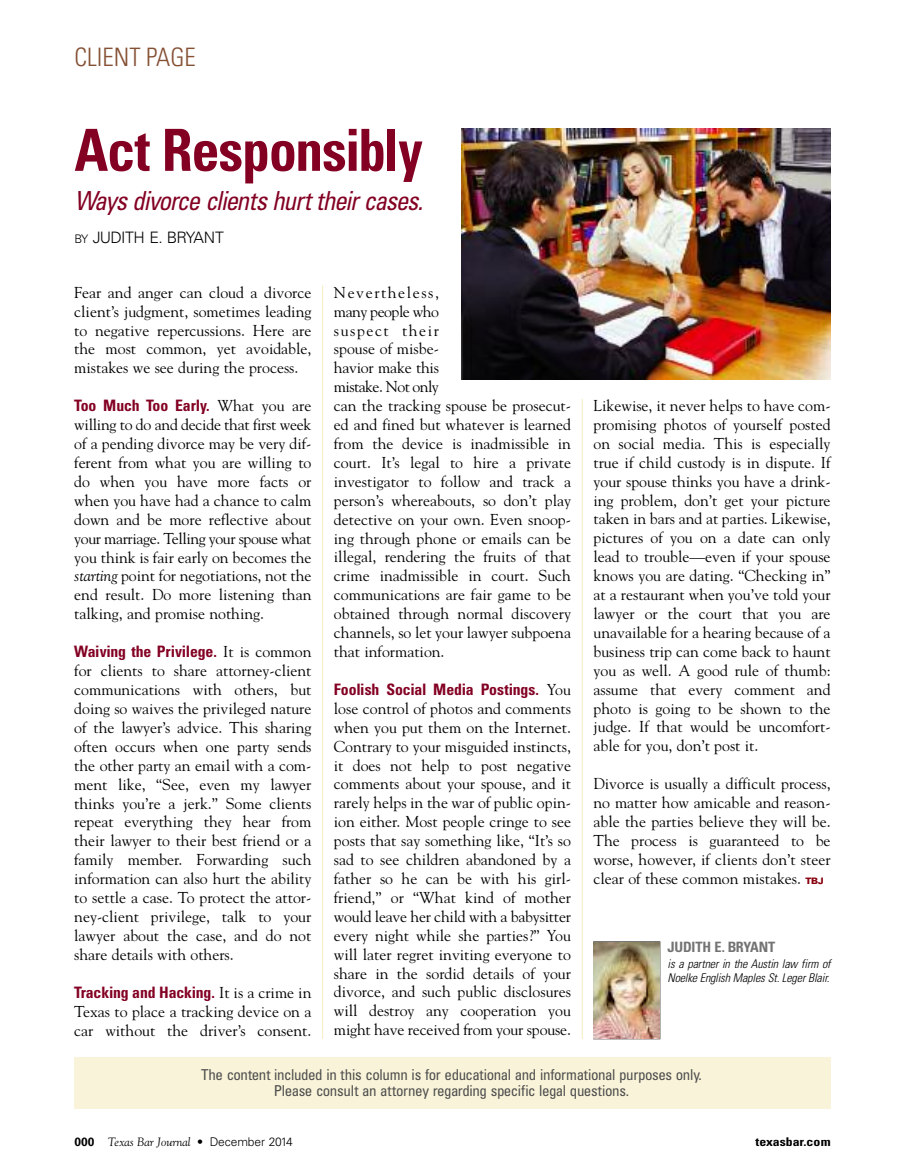
<style>
.page{position:relative;width:905px;height:1175px;background:#fff}
.page>*{position:absolute;margin:0;border:0;box-sizing:border-box;transform-origin:0 0}
.t1{font:700 condensed 58.2px "Univers";letter-spacing:-.02em;color:#830023;scale:.96 1}
.t2{font:italic condensed 26.25px "Univers";letter-spacing:-.05em;color:#830023;scale:.96 1}
.t3{font:300 condensed 25.35px "Univers";color:#855034}
.t4{font:15.75px/18.9px "Goudy";color:#000;text-align:justify}
.t5{font:700 condensed 15.75px "Univers";letter-spacing:-.01em;color:#830023}
.t6{font:300 15.75px "Univers";letter-spacing:-.04em;color:#000}
.t7{font:condensed 15px/16.5px "Univers";letter-spacing:-.03em;color:#4d4d4d;text-align:center}
.t8{font:700 condensed 14.25px "Univers";letter-spacing:-.01em;color:#737373}
.t9{font:italic 300 condensed 12px/14.4px "Univers";letter-spacing:-.01em;color:#000}
.t10{font:italic 12px "Goudy";color:#000}
.t11{font:700 condensed 12px "Univers";color:#000;scale:1.15 1}
.s1{font-size:11.85px}
.s2{font-family:"Goudy";font-weight:400;font-stretch:normal;color:#000}
.s3{font-style:italic}
.s4{font-family:"Folio";font-weight:700;font-size:9px;color:#88000d}
.s5{font-family:"Univers";font-weight:700;font-style:normal}
.s6{font-family:"Univers";font-weight:300;font-style:normal}
</style>
<div class="page">
<div style="left:74px;top:1057px;width:756px;height:51px;background:#f9f4d9"></div>
<hr style="left:322px;top:285px;width:1px;height:754px;background:#f5ecbf">
<hr style="left:582px;top:399px;width:1px;height:640px;background:#f5ecbf">
<img style="left:594px;top:942px;width:65px;height:96px">
<img style="left:461px;top:129px;width:369px;height:250px">
<h3 class="t3" style="left:74px;top:47px;width:123px">CLIENT PAGE</h3>
<h1 class="t1" style="left:74px;top:129px;width:364px">Act Responsibly</h1>
<h2 class="t2" style="left:74px;top:191px;width:365px">Ways divorce clients hurt their cases.</h2>
<p class="t6" style="left:74px;top:231px;width:151px"><span class="s1">BY</span> JUDITH E. BRYANT</p>
<p class="t4" style="left:74px;top:283px;width:239px">Fear and anger can cloud a divorce client’s judgment, sometimes leading to negative repercussions. Here are the most common, yet avoidable, mistakes we see during the process.</p>
<p class="t5" style="left:74px;top:400px;width:239px">Too Much Too Early. <span class="s2">What you are</span></p>
<p class="t4" style="left:74px;top:415px;width:239px">willing to do and decide that first week of a pending divorce may be very dif&shy;ferent from what you are willing to do when you have more facts or when you have had a chance to calm down and be more reflective about your marriage. Telling your spouse what you think is fair early on becomes the <span class="s3">starting</span> point for negotiations, not the end result. Do more listening than talking, and promise nothing.</p>
<p class="t5" style="left:74px;top:645px;width:239px">Waiving the Privilege. <span class="s2">It is common</span></p>
<p class="t4" style="left:74px;top:661px;width:239px">for clients to share attorney-client communications with others, but doing so waives the privileged nature of the lawyer’s advice. This sharing often occurs when one party sends the other party an email with a com&shy;ment like, “See, even my lawyer thinks you’re a jerk.” Some clients repeat everything they hear from their lawyer to their best friend or a family member. Forwarding such information can also hurt the ability to settle a case. To protect the attor&shy;ney-client privilege, talk to your lawyer about the case, and do not share details with others.</p>
<p class="t5" style="left:74px;top:986px;width:239px">Tracking and Hacking. <span class="s2">It is a crime in</span></p>
<p class="t4" style="left:74px;top:1001px;width:239px">Texas to place a tracking device on a car without the driver’s consent.</p>
<p class="t4" style="left:334px;top:283px;width:238px;text-align:left">Nevertheless,<br>many people who<br>suspect their<br>spouse of misbe-<br>havior make this<br>mistake. Not only<br>can the tracking spouse be prosecut&shy;ed and fined but whatever is learned from the device is inadmissible in court. It’s legal to hire a private investigator to follow and track a person’s whereabouts, so don’t play detective on your own. Even snoop&shy;ing through phone or emails can be illegal, rendering the fruits of that crime inadmissible in court. Such communications are fair game to be obtained through normal discovery channels, so let your lawyer subpoena that information.</p>
<p class="t5" style="left:334px;top:683px;width:238px">Foolish Social Media Postings. <span class="s2">You</span></p>
<p class="t4" style="left:334px;top:699px;width:239px">lose control of photos and comments when you put them on the Internet.<br>Contrary to your misguided instincts, it does not help to post negative comments about your spouse, and it rarely helps in the war of public opin&shy;ion either. Most people cringe to see posts that say something like, “It’s so sad to see children abandoned by a father so he can be with his girl&shy;friend,” or “What kind of mother would leave her child with a babysitter every night while she parties?” You will later regret inviting everyone to share in the sordid details of your divorce, and such public disclosures will destroy any cooperation you might have received from your spouse.</p>
<p class="t4" style="left:593px;top:396px;width:238px">Likewise, it never helps to have com&shy;promising photos of yourself posted on social media. This is especially true if child custody is in dispute. If your spouse thinks you have a drink&shy;ing problem, don’t get your picture taken in bars and at parties. Likewise, pictures of you on a date can only lead to trouble—even if your spouse knows you are dating. “Checking in” at a restaurant when you’ve told your lawyer or the court that you are unavailable for a hearing because of a business trip can come back to haunt you as well. A good rule of thumb: assume that every comment and photo is going to be shown to the judge. If that would be uncomfort&shy;able for you, don’t post it.</p>
<p class="t4" style="left:593px;top:774px;width:238px">Divorce is usually a difficult process, no matter how amicable and reason&shy;able the parties believe they will be.<br>The process is guaranteed to be worse, however, if clients don’t steer clear of these common mistakes. <span class="s4">TBJ</span></p>
<p class="t8" style="left:667px;top:941px;width:109px">JUDITH E. BRYANT</p>
<p class="t9" style="left:667px;top:957px;width:165px">is a partner in the Austin law firm of<br>Noelke English Maples St. Leger Blair.</p>
<p class="t7" style="left:201px;top:1067px;width:502px">The content included in this column is for educational and informational purposes only.<br>Please consult an attorney regarding specific legal questions.</p>
<p class="t10" style="left:74px;top:1134px;width:220px"><span class="s5">000</span> Texas Bar Journal <span class="s6">• December 2014</span></p>
<p class="t11" style="left:755px;top:1137px;width:67px">texasbar.com</p>
</div>
